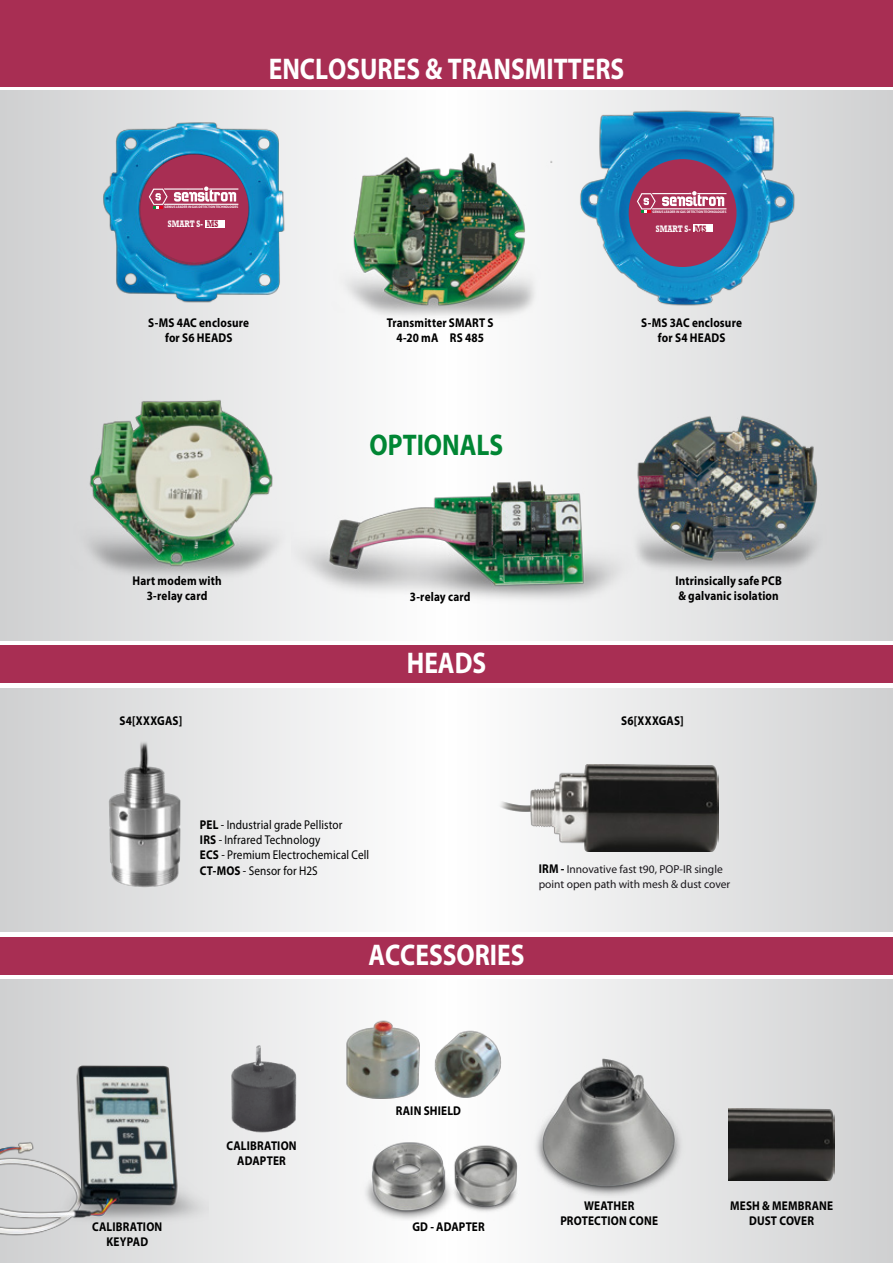
<style>
.page{position:relative;width:893px;height:1263px;background:#fff}
.page>*{position:absolute;margin:0;border:0;box-sizing:border-box;transform-origin:0 0}
.t1{font:700 30px "Myriad Pro";color:#fff;scale:.85 1}
.t2{font:700 30px "Myriad Pro";color:#008634;scale:.85 1}
.t3{font:700 12.75px/15.3px "Myriad Pro";letter-spacing:.015em;color:#000;text-align:center;scale:.88 1}
.t4{font:12.75px/15.3px "Myriad Pro";letter-spacing:.01em;color:#000;scale:.88 1}
.t5{font:11.55px/15px "Myriad Pro";color:#1a171c}
.t6{font:700 9.6px "Rockwell";color:#fff;scale:.76 1}
.t7{font:700 3.6px "Myriad Pro";color:#fff;scale:.91 1}
.s1{color:#9a1338}
.s2{font-weight:700}
.s3{font-weight:700;font-size:12.75px;color:#000}
</style>
<div class="page">
<div style="left:0;top:0;width:893px;height:86px;background:#a82e53"></div>
<div style="left:0;top:90px;width:450px;height:550px;background:linear-gradient(to right,#d0d0d1,#fff)"></div>
<div style="left:442px;top:90px;width:451px;height:550px;background:linear-gradient(to right,#fff,#d0d1d2)"></div>
<div style="left:0;top:937px;width:893px;height:37px;background:#a82e53"></div>
<div style="left:0;top:646px;width:893px;height:37px;background:#a82e53"></div>
<img style="left:291px;top:463px;width:348px;height:160px">
<img style="left:302px;top:135px;width:280px;height:196px">
<img style="left:567px;top:104px;width:237px;height:209px">
<div style="left:629px;top:159px;width:107px;height:108px;background:#a82e53;border-radius:50%"></div>
<div style="left:693px;top:224px;width:20px;height:8px;background:#fff"></div>
<svg style="left:637px;top:191px;width:89px;height:22px"></svg>
<img style="left:100px;top:118px;width:193px;height:258px">
<div style="left:141px;top:155px;width:107px;height:107px;background:#a82e53;border-radius:50%"></div>
<div style="left:205px;top:220px;width:20px;height:8px;background:#fff"></div>
<svg style="left:149px;top:187px;width:89px;height:21px"></svg>
<img style="left:44px;top:389px;width:271px;height:196px">
<img style="left:616px;top:407px;width:218px;height:174px">
<div style="left:0;top:979px;width:450px;height:284px;background:linear-gradient(to right,#d0d0d1,#fff)"></div>
<div style="left:442px;top:979px;width:451px;height:284px;background:linear-gradient(to right,#fff,#cfd0d1)"></div>
<img style="left:219px;top:1033px;width:84px;height:111px">
<img style="left:357px;top:1135px;width:175px;height:86px">
<img style="left:515px;top:1056px;width:174px;height:142px">
<img style="left:729px;top:1109px;width:105px;height:71px">
<img style="left:0;top:1051px;width:208px;height:193px">
<img style="left:328px;top:1011px;width:187px;height:101px">
<div style="left:0;top:688px;width:450px;height:244px;background:linear-gradient(to right,#d0d0d1,#fff)"></div>
<div style="left:442px;top:688px;width:451px;height:244px;background:linear-gradient(to right,#fff,#d0d1d2)"></div>
<img style="left:107px;top:726px;width:76px;height:162px">
<img style="left:485px;top:764px;width:234px;height:87px">
<h1 class="t1" style="left:269px;top:49px;width:420px">ENCLOSURES &amp; TRANSMITTERS</h1>
<p class="t7" style="left:164px;top:205px;width:83px">GENIUS LEADER IN GAS DETECTION TECHNOLOGIES</p>
<p class="t6" style="left:168px;top:218px;width:68px">SMART S- <span class="s1">MS</span></p>
<p class="t7" style="left:653px;top:209px;width:83px">GENIUS LEADER IN GAS DETECTION TECHNOLOGIES</p>
<p class="t6" style="left:656px;top:223px;width:68px">SMART S- <span class="s1">MS</span></p>
<p class="t3" style="left:148px;top:314px;width:116px">S-MS 4AC enclosure for S6 HEADS</p>
<p class="t3" style="left:641px;top:314px;width:116px">S-MS 3AC enclosure for S4 HEADS</p>
<p class="t3" style="left:387px;top:314px;width:123px">Transmitter SMART S<br>4-20 mA RS 485</p>
<h1 class="t2" style="left:370px;top:425px;width:159px">OPTIONALS</h1>
<p class="t3" style="left:133px;top:573px;width:103px">Hart modem with<br>3-relay card</p>
<p class="t3" style="left:675px;top:573px;width:123px;text-align:left">Intrinsically safe PCB &amp; galvanic isolation</p>
<p class="t3" style="left:410px;top:588px;width:70px">3-relay card</p>
<p class="t3" style="left:119px;top:713px;width:73px">S4[XXXGAS]</p>
<h1 class="t1" style="left:407px;top:644px;width:95px">HEADS</h1>
<p class="t3" style="left:621px;top:713px;width:73px">S6[XXXGAS]</p>
<p class="t4" style="left:200px;top:817px;width:194px"><span class="s2">PEL</span> - Industrial grade Pellistor<br><span class="s2">IRS</span> - Infrared Technology<br><span class="s2">ECS</span> - Premium Electrochemical Cell<br><span class="s2">CT-MOS</span> - Sensor for H2S</p>
<p class="t5" style="left:539px;top:862px;width:193px"><span class="s3">IRM -</span> Innovative fast t90, POP-IR single point open path with mesh &amp; dust cover</p>
<h1 class="t1" style="left:368px;top:936px;width:185px">ACCESSORIES</h1>
<p class="t3" style="left:92px;top:1218px;width:81px">CALIBRATION<br>KEYPAD</p>
<p class="t3" style="left:227px;top:1137px;width:81px">CALIBRATION<br>ADAPTER</p>
<p class="t3" style="left:396px;top:1102px;width:76px">RAIN SHIELD</p>
<p class="t3" style="left:412px;top:1218px;width:84px">GD - ADAPTER</p>
<p class="t3" style="left:560px;top:1197px;width:113px">WEATHER<br>PROTECTION CONE</p>
<p class="t3" style="left:730px;top:1197px;width:119px">MESH &amp; MEMBRANE<br>DUST COVER</p>
</div>
